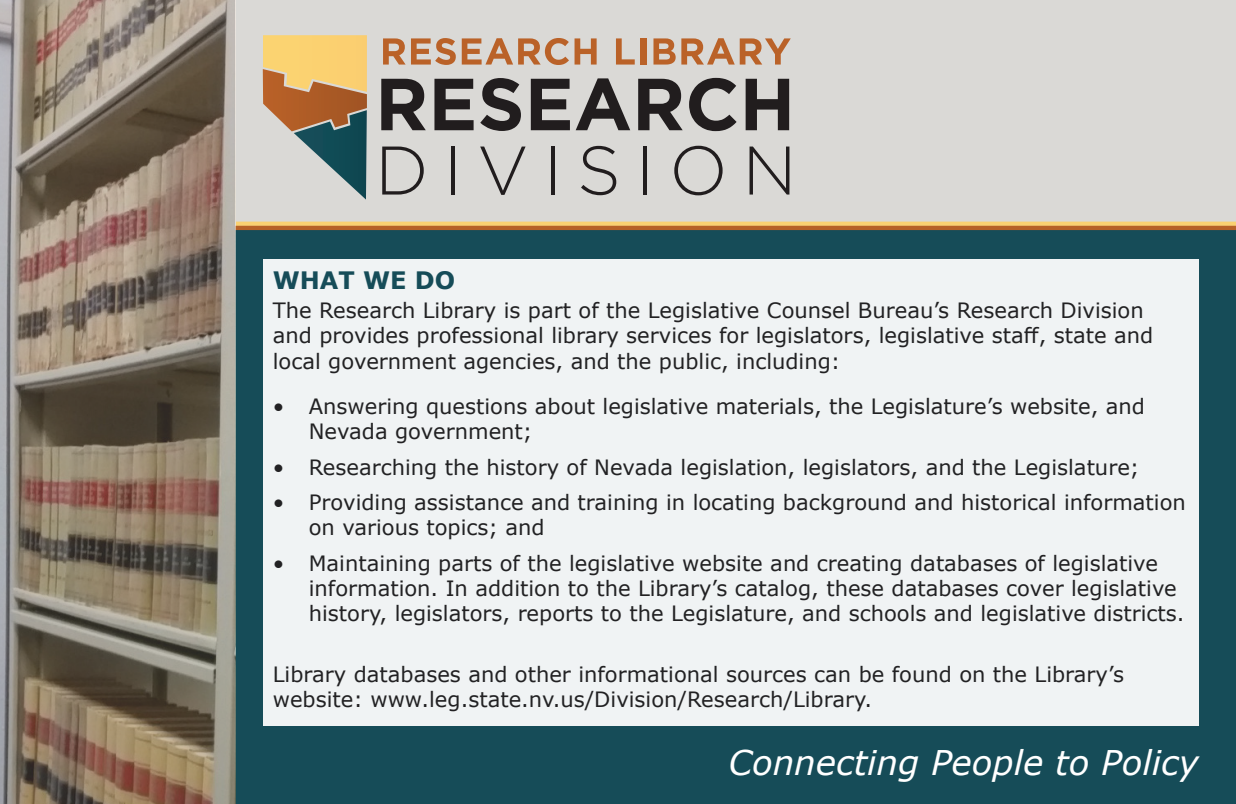
<style>
.page{position:relative;width:1236px;height:804px;background:#fff}
.page>*{position:absolute;margin:0;border:0;box-sizing:border-box;transform-origin:0 0}
.t1{font:italic 34px "Verdana";color:#fff}
.t2{font:700 24px "Verdana";color:#164c58}
.t3{font:21.2px/25.4px "Verdana";color:#231f20}
</style>
<div class="page">
<div style="left:236px;top:230px;width:1000px;height:574px;background:#164c58"></div>
<div style="left:0;top:0;width:1236px;height:226px;background:#dad9d6"></div>
<svg style="left:236px;top:222px;width:1000px;height:4px;background:#f5ca6d"></svg>
<hr style="left:235px;top:226px;width:1001px;height:4px;background:#b66127">
<div style="left:263px;top:259px;width:936px;height:467px;background:#f0f3f4"></div>
<img style="left:0;top:0;width:236px;height:804px">
<svg style="left:263px;top:35px;width:104px;height:165px"></svg>
<svg style="left:381px;top:79px;width:45px;height:51px"></svg>
<svg style="left:434px;top:79px;width:40px;height:51px"></svg>
<svg style="left:480px;top:78px;width:41px;height:53px"></svg>
<svg style="left:531px;top:79px;width:39px;height:51px"></svg>
<svg style="left:576px;top:78px;width:54px;height:52px"></svg>
<svg style="left:638px;top:79px;width:45px;height:51px"></svg>
<svg style="left:689px;top:78px;width:48px;height:53px"></svg>
<svg style="left:746px;top:79px;width:43px;height:51px"></svg>
<svg style="left:382px;top:147px;width:42px;height:48px"></svg>
<hr style="left:451px;top:147px;width:4px;height:48px;background:#211d1e">
<svg style="left:480px;top:147px;width:46px;height:48px"></svg>
<hr style="left:551px;top:147px;width:4px;height:48px;background:#211d1e">
<svg style="left:581px;top:146px;width:35px;height:49px"></svg>
<hr style="left:643px;top:147px;width:4px;height:48px;background:#211d1e">
<svg style="left:674px;top:146px;width:49px;height:49px"></svg>
<svg style="left:750px;top:147px;width:39px;height:48px"></svg>
<svg style="left:383px;top:38px;width:73px;height:27px"></svg>
<svg style="left:462px;top:38px;width:107px;height:27px"></svg>
<svg style="left:575px;top:38px;width:22px;height:27px"></svg>
<svg style="left:616px;top:38px;width:19px;height:27px"></svg>
<div style="left:640px;top:38px;width:6px;height:27px;background:#ba6228"></div>
<svg style="left:653px;top:38px;width:138px;height:27px"></svg>
<svg style="left:0;top:0;width:7px;height:7px"></svg>
<svg style="left:0;top:797px;width:7px;height:7px"></svg>
<svg style="left:1229px;top:797px;width:7px;height:7px"></svg>
<p class="t2" style="left:273px;top:263px;width:184px">WHAT WE DO</p>
<p class="t3" style="left:273px;top:297px;width:882px">The Research Library is part of the Legislative Counsel Bureau’s Research Division and provides professional library services for legislators, legislative staff, state and local government agencies, and the public, including:</p>
<p class="t3" style="left:309px;top:393px;width:838px;text-indent:-36px">• Answering questions about legislative materials, the Legislature’s website, and<br>Nevada government;</p>
<p class="t3" style="left:273px;top:454px;width:868px">• Researching the history of Nevada legislation, legislators, and the Legislature;</p>
<p class="t3" style="left:309px;top:489px;width:879px;text-indent:-36px">• Providing assistance and training in locating background and historical information on various topics; and</p>
<p class="t3" style="left:309px;top:550px;width:877px;text-indent:-36px">• Maintaining parts of the legislative website and creating databases of legislative information. In addition to the Library’s catalog, these databases cover legislative history, legislators, reports to the Legislature, and schools and legislative districts.</p>
<p class="t3" style="left:273px;top:661px;width:853px">Library databases and other informational sources can be found on the Library’s website: www.leg.state.nv.us/Division/Research/Library.</p>
<p class="t1" style="left:728px;top:739px;width:472px">Connecting People to Policy</p>
</div>
